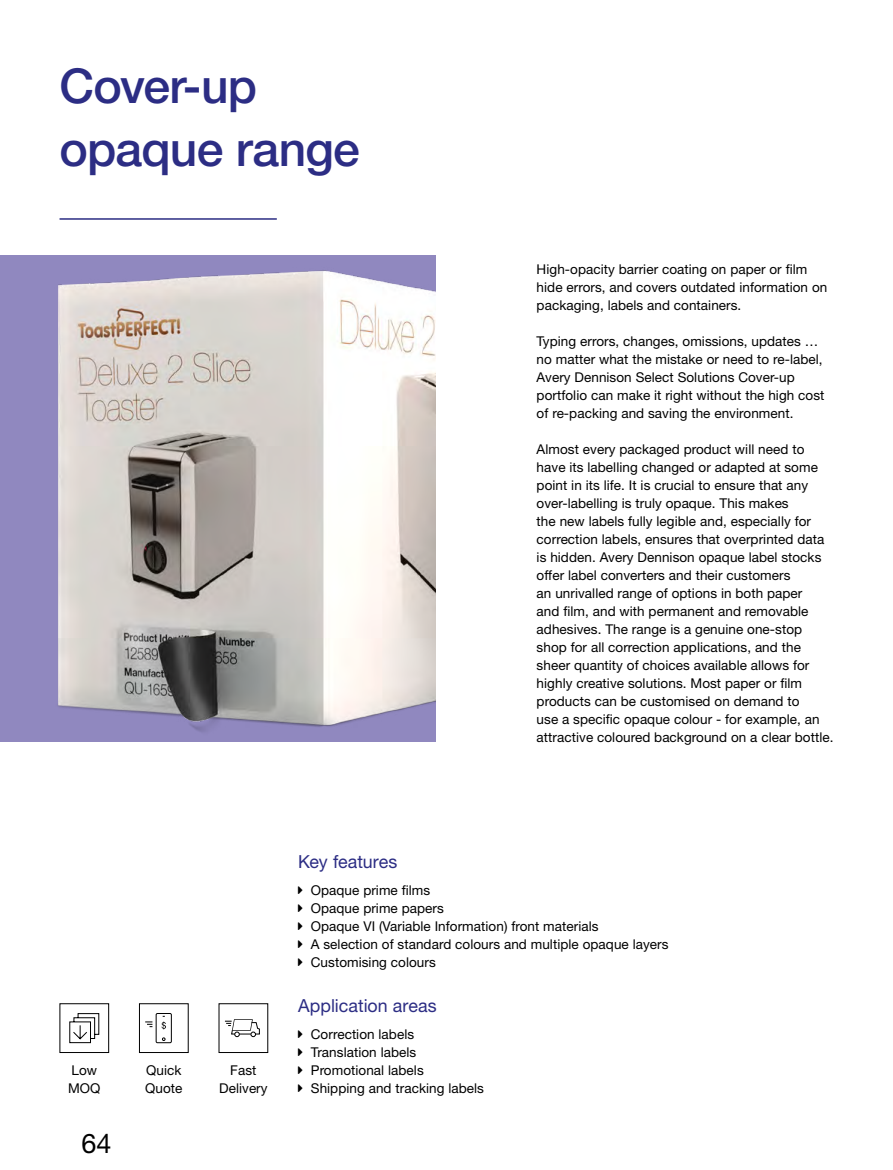
<style>
.page{position:relative;width:893px;height:1170px;background:#fff}
.page>*{position:absolute;margin:0;border:0;box-sizing:border-box;transform-origin:0 0}
.Header_-_Ruler{font:500 48px/63px "Helvetica Neue LT Std";letter-spacing:-.015em;color:#2c2d84}
.t1{font:27px "Helvetica Neue LT Std";color:#000}
.Subheader{font:18px "Helvetica Neue LT Std";color:#2c2d84}
.Body{font:13.5px/18px "Helvetica Neue LT Std";letter-spacing:.005em;color:#000}
.Body_Centre{font:13.5px/18px "Helvetica Neue LT Std";letter-spacing:.005em;color:#000}
</style>
<div class="page">
<hr style="left:60px;top:218px;width:217px;height:2px;background:#2c2d84">
<img style="left:0;top:256px;width:436px;height:486px">
<div style="left:60px;top:1003px;width:49px;height:49px;border:1px solid #000"></div>
<svg style="left:69px;top:1013px;width:31px;height:30px"></svg>
<div style="left:139px;top:1003px;width:50px;height:49px;border:1px solid #000"></div>
<div style="left:156px;top:1013px;width:16px;height:29px;border:1px solid #000"></div>
<svg style="left:145px;top:1021px;width:7px;height:6px"></svg>
<svg style="left:162px;top:1015px;width:4px;height:14px"></svg>
<svg style="left:224px;top:1019px;width:36px;height:18px"></svg>
<p class="Header_-_Ruler" style="left:60px;top:54px;width:302px">Cover-up opaque range</p>
<p class="Body" style="left:537px;top:260px;width:292px">High-opacity barrier coating on paper or film hide errors, and covers outdated information on packaging, labels and containers.</p>
<p class="Body" style="left:537px;top:332px;width:289px">Typing errors, changes, omissions, updates … no matter what the mistake or need to re-label, Avery Dennison Select Solutions Cover-up portfolio can make it right without the high cost of re-packing and saving the environment.</p>
<p class="Body" style="left:537px;top:440px;width:298px">Almost every packaged product will need to have its labelling changed or adapted at some point in its life. It is crucial to ensure that any over-labelling is truly opaque. This makes<br>the new labels fully legible and, especially for correction labels, ensures that overprinted data is hidden. Avery Dennison opaque label stocks offer label converters and their customers<br>an unrivalled range of options in both paper<br>and film, and with permanent and removable adhesives. The range is a genuine one-stop shop for all correction applications, and the sheer quantity of choices available allows for highly creative solutions. Most paper or film products can be customised on demand to<br>use a specific opaque colour - for example, an attractive coloured background on a clear bottle.</p>
<p class="Body_Centre" style="left:68px;top:1061px;width:34px">Low<br>MOQ</p>
<h2 class="t1" style="left:81px;top:1126px;width:32px">64</h2>
<p class="Body_Centre" style="left:145px;top:1061px;width:39px">Quick<br>Quote</p>
<p class="Body_Centre" style="left:219px;top:1061px;width:50px;text-align:center">Fast<br>Delivery</p>
<p class="Subheader" style="left:298px;top:850px;width:101px">Key features</p>
<p class="Body" style="left:311px;top:881px;width:121px">Opaque prime films</p>
<p class="Body" style="left:311px;top:899px;width:135px">Opaque prime papers</p>
<p class="Body" style="left:311px;top:917px;width:289px">Opaque VI (Variable Information) front materials</p>
<p class="Body" style="left:311px;top:935px;width:359px">A selection of standard colours and multiple opaque layers</p>
<p class="Body" style="left:311px;top:953px;width:126px">Customising colours</p>
<p class="Subheader" style="left:298px;top:994px;width:140px">Application areas</p>
<p class="Body" style="left:311px;top:1025px;width:105px">Correction labels</p>
<p class="Body" style="left:311px;top:1043px;width:107px">Translation labels</p>
<p class="Body" style="left:311px;top:1061px;width:114px">Promotional labels</p>
<p class="Body" style="left:311px;top:1079px;width:175px">Shipping and tracking labels</p>
</div>
